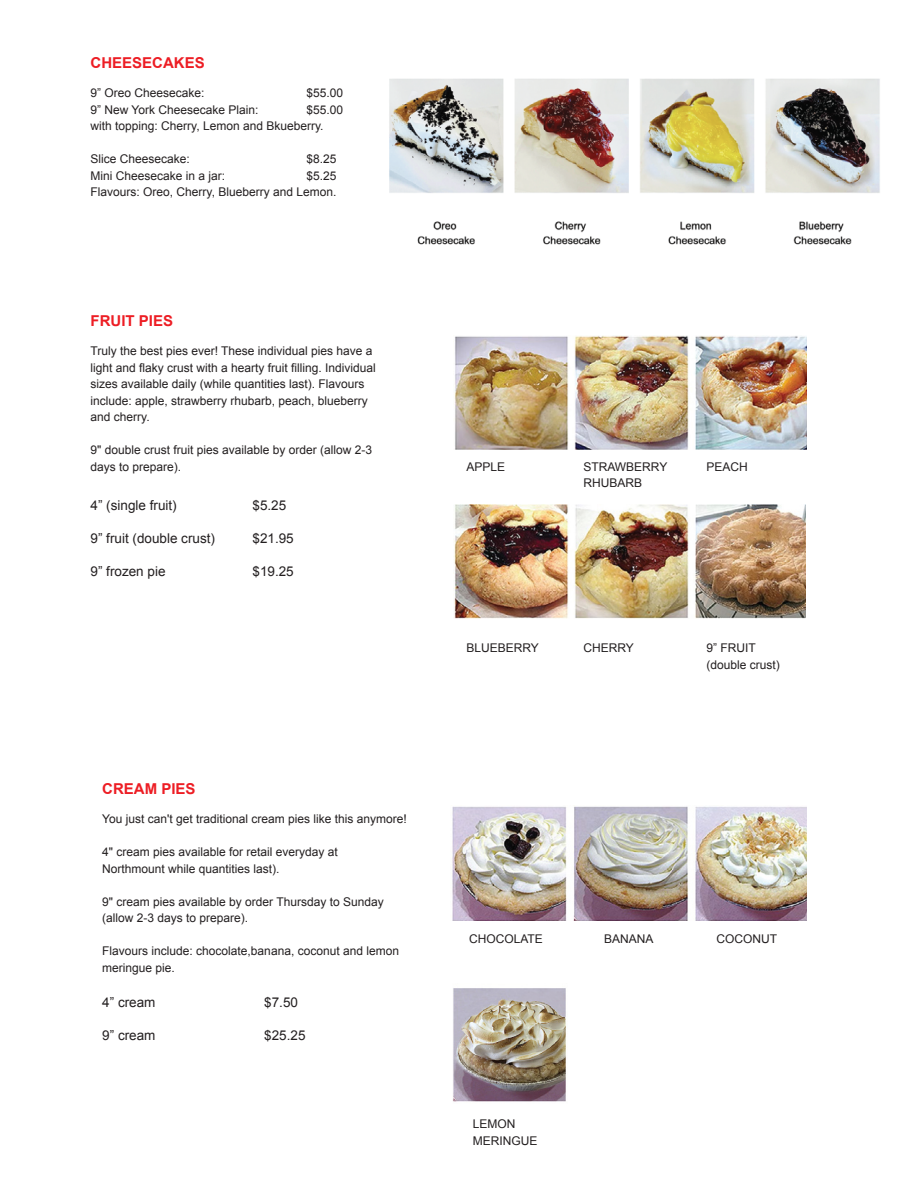
<style>
.page{position:relative;width:918px;height:1188px;background:#fff}
.page>*{position:absolute;margin:0;border:0;box-sizing:border-box;transform-origin:0 0}
.t1{font:700 15px "Arial";color:#ed1d24}
.t2{font:13.5px "Arial";color:#231f20}
.t3{font:12px/16.5px "Arial";color:#231f20}
</style>
<div class="page">
<img style="left:454px;top:336px;width:352px;height:113px">
<img style="left:453px;top:505px;width:353px;height:114px">
<img style="left:452px;top:806px;width:354px;height:115px">
<img style="left:453px;top:988px;width:113px;height:114px">
<img style="left:389px;top:78px;width:491px;height:167px">
<p class="t1" style="left:91px;top:52px;width:116px">CHEESECAKES</p>
<p class="t3" style="left:91px;top:85px;width:116px">9” Oreo Cheesecake:</p>
<p class="t3" style="left:307px;top:85px;width:38px">$55.00</p>
<p class="t3" style="left:91px;top:101px;width:170px">9” New York Cheesecake Plain:</p>
<p class="t3" style="left:91px;top:101px;width:254px;text-indent:216px">$55.00 with topping: Cherry, Lemon and Bkueberry.</p>
<p class="t3" style="left:91px;top:151px;width:101px">Slice Cheesecake:</p>
<p class="t3" style="left:307px;top:151px;width:32px">$8.25</p>
<p class="t3" style="left:91px;top:167px;width:136px">Mini Cheesecake in a jar:</p>
<p class="t3" style="left:91px;top:167px;width:248px;text-align:right">$5.25<br>Flavours: Oreo, Cherry, Blueberry and Lemon.</p>
<p class="t1" style="left:91px;top:310px;width:84px">FRUIT PIES</p>
<p class="t3" style="left:91px;top:343px;width:287px">Truly the best pies ever! These individual pies have a light and flaky crust with a hearty fruit filling. Individual sizes available daily (while quantities last). Flavours include: apple, strawberry rhubarb, peach, blueberry and cherry.</p>
<p class="t3" style="left:91px;top:442px;width:283px">9" double crust fruit pies available by order (allow 2-3 days to prepare).</p>
<p class="t2" style="left:91px;top:497px;width:88px">4” (single fruit)</p>
<p class="t2" style="left:253px;top:497px;width:35px">$5.25</p>
<p class="t2" style="left:91px;top:530px;width:126px">9” fruit (double crust)</p>
<p class="t2" style="left:253px;top:530px;width:43px">$21.95</p>
<p class="t2" style="left:91px;top:563px;width:77px">9” frozen pie</p>
<p class="t2" style="left:253px;top:563px;width:43px">$19.25</p>
<p class="t1" style="left:102px;top:779px;width:95px">CREAM PIES</p>
<p class="t3" style="left:102px;top:811px;width:306px">You just can't get traditional cream pies like this anymore!</p>
<p class="t3" style="left:102px;top:844px;width:237px">4" cream pies available for retail everyday at<br>Northmount while quantities last).</p>
<p class="t3" style="left:102px;top:894px;width:283px">9" cream pies available by order Thursday to Sunday (allow 2-3 days to prepare).</p>
<p class="t3" style="left:102px;top:943px;width:298px">Flavours include: chocolate,banana, coconut and lemon meringue pie.</p>
<p class="t2" style="left:102px;top:994px;width:55px">4” cream</p>
<p class="t2" style="left:264px;top:994px;width:35px">$7.50</p>
<p class="t2" style="left:102px;top:1027px;width:55px">9” cream</p>
<p class="t2" style="left:264px;top:1027px;width:43px">$25.25</p>
<p class="t3" style="left:466px;top:458px;width:40px">APPLE</p>
<p class="t3" style="left:583px;top:458px;width:86px">STRAWBERRY<br>RHUBARB</p>
<p class="t3" style="left:706px;top:458px;width:43px">PEACH</p>
<p class="t3" style="left:466px;top:640px;width:74px">BLUEBERRY</p>
<p class="t3" style="left:583px;top:640px;width:52px">CHERRY</p>
<p class="t3" style="left:706px;top:640px;width:75px">9” FRUIT (double crust)</p>
<p class="t3" style="left:469px;top:931px;width:75px">CHOCOLATE</p>
<p class="t3" style="left:604px;top:931px;width:51px">BANANA</p>
<p class="t3" style="left:717px;top:931px;width:62px">COCONUT</p>
<p class="t3" style="left:473px;top:1116px;width:66px">LEMON<br>MERINGUE</p>
</div>
